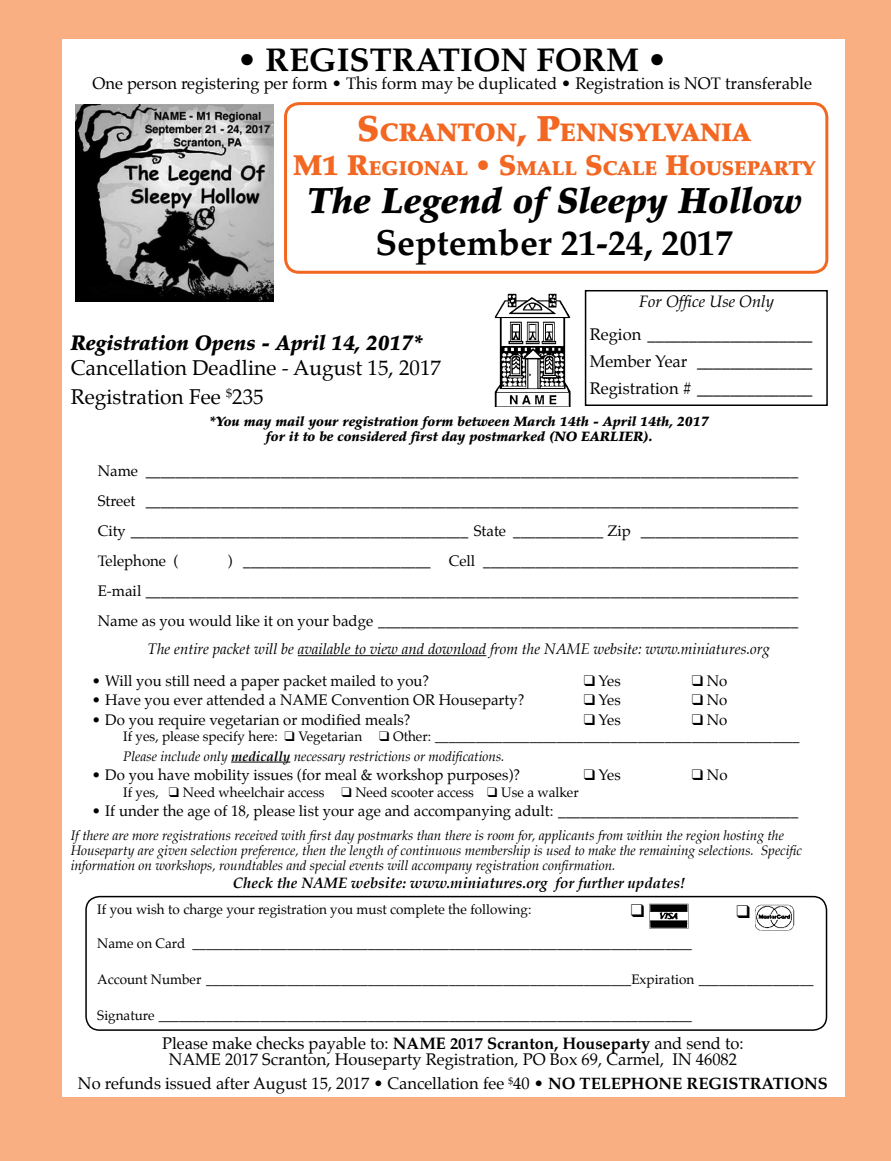
<style>
.page{position:relative;width:891px;height:1161px;background:#faaf82}
.page>*{position:absolute;margin:0;border:0;box-sizing:border-box;transform-origin:0 0}
.t1{font:italic 900 36px "Palatino";color:#000}
.t2{font:700 36px "Palatino";color:#000}
.t3{font:33px "Palatino Bold Os F";color:#000}
.t4{font:900 25.2px "Palatino";color:#f26722}
.t5{font:21px/28.5px "Palatino";color:#000}
.t6{font:italic 900 21px "Palatino";color:#000;scale:.95 1}
.t7{font:900 19.95px "Palatino";color:#f26722}
.t8{font:16.5px/27px "Palatino";color:#000;text-align:center}
.t9{font:16.5px "Palatino Italic Os F";color:#000}
.t10{font:15px/30px "Palatino";color:#000;text-align:justify}
.t11{font:italic 15px "Palatino";color:#000}
.t12{font:italic 700 15px "Palatino";color:#000}
.t13{font:13.5px/19.5px "Palatino";color:#000}
.t14{font:italic 13.5px/15px "Palatino";color:#000}
.t15{font:italic 900 13.5px/15px "Palatino";color:#000}
.s1{font-size:36px}
.s2{font-size:28.5px}
.s3{font-style:italic}
.s4{font-weight:700;font-style:italic}
.s5{font-weight:700}
.s6{font-family:"Palatino Bold Os F"}
</style>
<div class="page">
<div style="left:62px;top:39px;width:783px;height:1058px;background:#fff"></div>
<div style="left:284px;top:102px;width:544px;height:172px;border:3px solid #f26722;border-radius:14px"></div>
<img style="left:76px;top:104px;width:197px;height:198px">
<hr style="left:298px;top:655px;width:188px;height:1px;background:#000">
<hr style="left:231px;top:762px;width:59px;height:1px;background:#000">
<img style="left:649px;top:903px;width:39px;height:25px">
<img style="left:755px;top:905px;width:39px;height:26px">
<div style="left:85px;top:896px;width:742px;height:135px;border:2px solid #000;border-radius:14px"></div>
<div style="left:585px;top:290px;width:243px;height:116px;border:2px solid #000"></div>
<img style="left:495px;top:294px;width:75px;height:113px">
<h2 class="t3" style="left:237px;top:41px;width:432px">• REGISTRATION FORM •</h2>
<p class="t8" style="left:92px;top:70px;width:721px">One person registering per form • This form may be duplicated • Registration is NOT transferable</p>
<h3 class="t4" style="left:357px;top:117px;width:395px"><span class="s1">S</span>CRANTON<span class="s1">, P</span>ENNSYLVANIA</h3>
<h3 class="t7" style="left:293px;top:156px;width:524px"><span class="s2">M1 R</span>EGIONAL <span class="s2">• S</span>MALL <span class="s2">S</span>CALE <span class="s2">H</span>OUS EPARTY</h3>
<h1 class="t1" style="left:307px;top:179px;width:497px">The Legend of Sleepy Hollow</h1>
<h1 class="t2" style="left:376px;top:212px;width:359px">September 21-24, 2017</h1>
<p class="t9" style="left:639px;top:292px;width:137px">For Office Use Only</p>
<p class="t8" style="left:590px;top:321px;width:224px;text-align:justify">Region ____________________ Member Year ______________ Registration # ______________</p>
<h3 class="t6" style="left:71px;top:330px;width:372px">Registration Opens - April 14, 2017*</h3>
<h3 class="t5" style="left:71px;top:354px;width:372px">Cancellation Deadline - August 15, 2017<br>Registration Fee <sup>$</sup>235</h3>
<p class="t15" style="left:266px;top:414px;width:444px;text-indent:-57px">*You may mail your registration form between March 14th - April 14th, 2017 for it to be considered first day postmarked (no earl</p>
<p class="t15" style="left:619px;top:429px;width:35px">ier).</p>
<p class="t10" style="left:98px;top:455px;width:702px">Name _______________________________________________________________________________________ Street _______________________________________________________________________________________ City _____________________________________________ State ____________ Zip _____________________ Telephone (</p>
<p class="t10" style="left:98px;top:545px;width:702px;text-indent:130px">) _________________________ Cell __________________________________________ E-mail _______________________________________________________________________________________ Name as you would like it on your badge ________________________________________________________</p>
<p class="t11" style="left:148px;top:636px;width:624px">The entire packet will be available to view and download from the NAME website: www.miniatures.org</p>
<p class="t10" style="left:92px;top:665px;width:339px">• Will you still need a paper packet mailed to you?</p>
<p class="t10" style="left:584px;top:665px;width:39px">❑ Yes</p>
<p class="t10" style="left:692px;top:665px;width:37px">❑ No</p>
<p class="t10" style="left:92px;top:685px;width:434px">• Have you ever attended a NAME Convention OR Houseparty?</p>
<p class="t10" style="left:584px;top:685px;width:39px">❑ Yes</p>
<p class="t10" style="left:692px;top:685px;width:37px">❑ No</p>
<p class="t10" style="left:92px;top:704px;width:320px">• Do you require vegetarian or modified meals?</p>
<p class="t10" style="left:584px;top:704px;width:39px">❑ Yes</p>
<p class="t10" style="left:692px;top:704px;width:37px">❑ No</p>
<p class="t13" style="left:123px;top:727px;width:241px">If yes, please specify here: ❑ Vegetarian</p>
<p class="t13" style="left:123px;top:727px;width:678px;text-indent:256px">❑ Other: ______________________________________________________<br><span class="s3">Please include only</span> <span class="s4">medically</span> <span class="s3">necessary restrictions or modifications.</span></p>
<p class="t10" style="left:92px;top:760px;width:430px">• Do you have mobility issues (for meal &amp; workshop purposes)?</p>
<p class="t10" style="left:584px;top:760px;width:39px">❑ Yes</p>
<p class="t10" style="left:692px;top:760px;width:37px">❑ No</p>
<p class="t13" style="left:123px;top:782px;width:457px">If yes, ❑ Need wheelchair access ❑ Need scooter access ❑ Use a walker</p>
<p class="t10" style="left:92px;top:796px;width:708px">• If under the age of 18, please list your age and accompanying adult: ________________________________</p>
<p class="t14" style="left:71px;top:828px;width:733px">If there are more registrations received with first day postmarks than there is room for, applicants from within the region hosting the<br>Houseparty are given selection preference, then the length of continuous membership is used to make the remaining selections. Specific information on workshops, roundtables and special events will accompany registration confirmation.</p>
<p class="t12" style="left:233px;top:871px;width:454px">Check the NAME website: www.miniatures.org for further updates!</p>
<p class="t13" style="left:97px;top:899px;width:436px">If you wish to charge your registration you must complete the following:</p>
<p class="t13" style="left:97px;top:934px;width:596px">Name on Card __________________________________________________________________________</p>
<p class="t13" style="left:97px;top:970px;width:718px">Account Number _______________________________________________________________Expiration _________________</p>
<p class="t13" style="left:97px;top:1006px;width:596px">Signature _______________________________________________________________________________</p>
<p class="t8" style="left:162px;top:1035px;width:583px;line-height:16.5px">Please make checks payable to: <span class="s5">NAME 2017 Scranton, Houseparty</span> and send to:<br>NAME 2017 Scranton, Houseparty Registration, PO Box 69, Carmel, IN 46082</p>
<p class="t8" style="left:78px;top:1070px;width:751px">No refunds issued after August 15, 2017 • Cancellation fee <sup>$</sup>40 • <span class="s6">NO TELEPHONE REGISTRATIONS</span></p>
</div>
